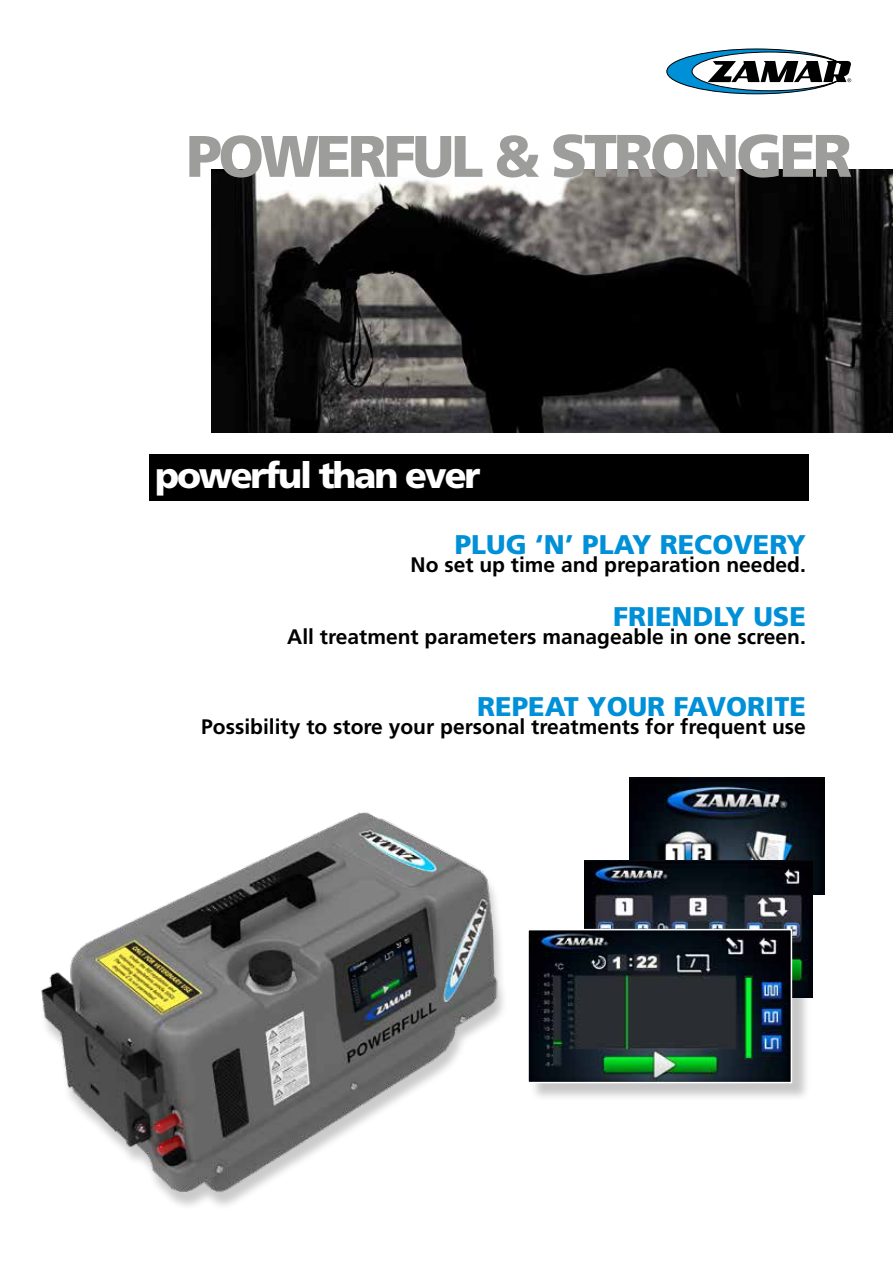
<style>
.page{position:relative;width:893px;height:1263px;background:#fff}
.page>*{position:absolute;margin:0;border:0;box-sizing:border-box;transform-origin:0 0}
.t1{font:900 58.5px "Frutiger LT Std";letter-spacing:-.06em;color:#9d9d9c}
.t2{font:900 36px "Frutiger LT Std";letter-spacing:-.06em;color:#fff}
.t3{font:900 27px "Frutiger LT Std";color:#0090d7}
.t4{font:700 21px "Frutiger LT Std";color:#000}
.s1{font-size:60px}
</style>
<div class="page">
<img style="left:630px;top:777px;width:194px;height:117px">
<img style="left:211px;top:169px;width:682px;height:264px">
<svg style="left:666px;top:48px;width:186px;height:46px"></svg>
<img style="left:41px;top:812px;width:463px;height:394px">
<img style="left:584px;top:860px;width:228px;height:137px">
<div style="left:529px;top:931px;width:282px;height:171px;background:#000;opacity:.22"></div>
<img style="left:530px;top:932px;width:259px;height:148px">
<div style="left:527px;top:929px;width:265px;height:154px;border:2px solid #fff"></div>
<div style="left:149px;top:454px;width:660px;height:47px;background:#000"></div>
<h1 class="t1" style="left:186px;top:121px;width:668px">POWERFUL &amp; <span class="s1">STRONGER</span></h1>
<h2 class="t2" style="left:155px;top:454px;width:327px">powerful than ever</h2>
<p class="t3" style="left:455px;top:528px;width:353px">PLUG ‘N’ PLAY RECOVERY</p>
<p class="t4" style="left:411px;top:552px;width:397px">No set up time and preparation needed.</p>
<p class="t3" style="left:613px;top:600px;width:194px">FRIENDLY USE</p>
<p class="t4" style="left:287px;top:624px;width:520px">All treatment parameters manageable in one screen.</p>
<p class="t3" style="left:477px;top:690px;width:330px">REPEAT YOUR FAVORITE</p>
<p class="t4" style="left:201px;top:714px;width:606px">Possibility to store your personal treatments for frequent use</p>
</div>
